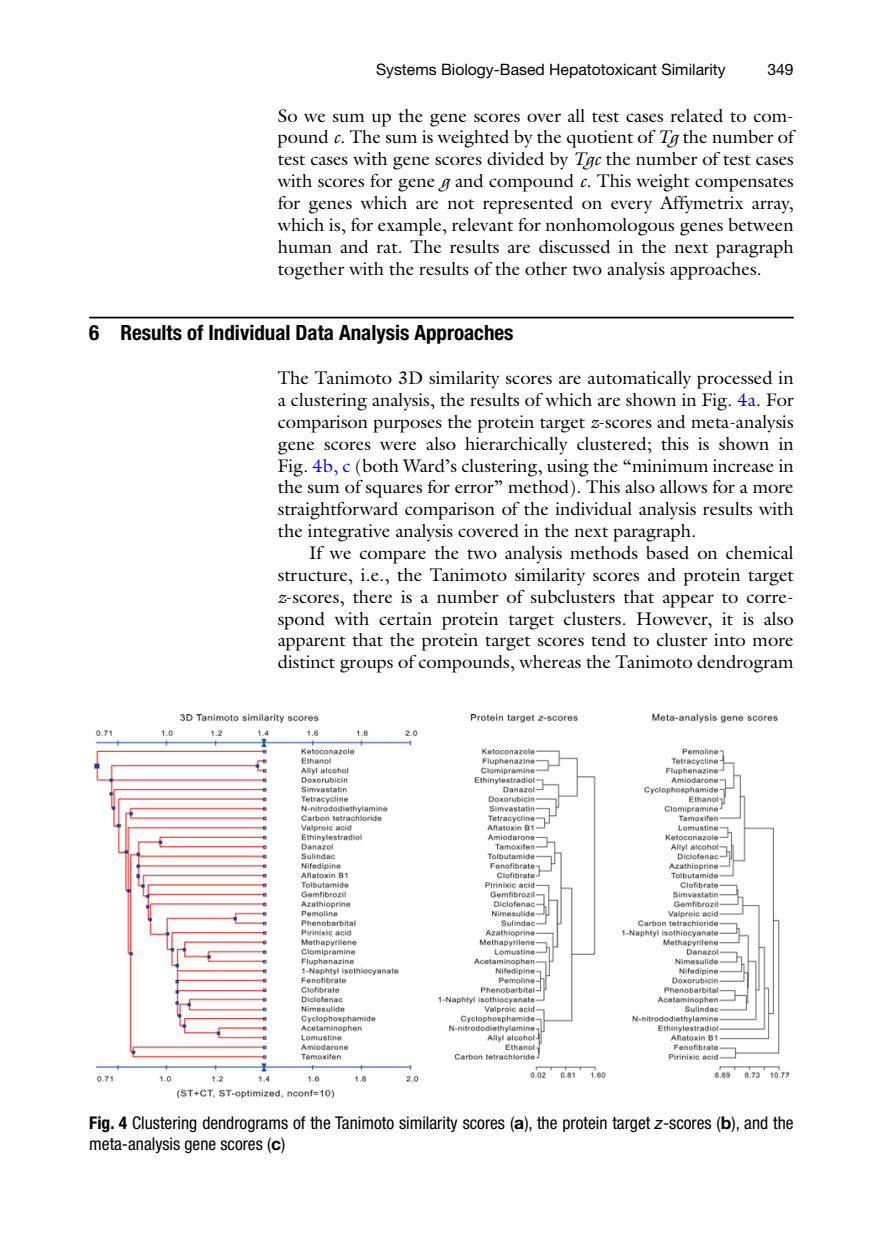
<style>
.page{position:relative;width:883px;height:1260px;background:#fff}
.page>*{position:absolute;margin:0;border:0;box-sizing:border-box;transform-origin:0 0}
.t1{font:700 condensed 21px "Kdddrb Bvrtbj Helvetica Neue";color:#000}
.t2{font:18.38px/21.9px "Gpgjnl Gjxlwr Galliard";color:#000;text-align:justify}
.t3{font:condensed 17.5px/21px "Rttgmc Wtmjcl Helvetica Neue";color:#000}
.t4{font:15.75px "Dbysxg Qfkhhd Helvetica Neue";color:#000}
.t5{font:15.75px "Ltwgkl Ljvxdt Helvetica Neue";color:#000}
.s1{font-family:"Rmpysj Jfsrks Galliard";font-style:italic}
.s2{color:#0000fa}
.s3{font-family:"Kdddrb Bvrtbj Helvetica Neue";font-weight:700}
.s4{font-family:"Ptptbj Msqffc Helvetica Neue";font-weight:700;font-stretch:normal}
.s5{font-family:"Xynnml Lrsbpd Helvetica Neue";font-style:italic;font-stretch:normal}
</style>
<div class="page">
<hr style="left:89px;top:317px;width:705px;height:1px;background:#000">
<img style="left:95px;top:715px;width:693px;height:382px">
<p class="t4" style="left:376px;top:60px;width:351px">Systems Biology-Based Hepatotoxicant Similarity</p>
<p class="t5" style="left:767px;top:60px;width:28px">349</p>
<p class="t2" style="left:278px;top:104px;width:517px">So we sum up the gene scores over all test cases related to com&shy;pound <span class="s1">c</span>. The sum is weighted by the quotient of <span class="s1">Tg</span> the number of test cases with gene scores divided by <span class="s1">Tgc</span> the number of test cases with scores for gene <span class="s1">g</span> and compound <span class="s1">c</span>. This weight compensates for genes which are not represented on every Affymetrix array, which is, for example, relevant for nonhomologous genes between human and rat. The results are discussed in the next paragraph together with the results of the other two analysis approaches.</p>
<p class="t1" style="left:89px;top:320px;width:426px">6 Results of Individual Data Analysis Approaches</p>
<p class="t2" style="left:278px;top:367px;width:517px">The Tanimoto 3D similarity scores are automatically processed in a clustering analysis, the results of which are shown in Fig. <span class="s2">4a</span>. For comparison purposes the protein target <span class="s1">z</span>-scores and meta-analysis gene scores were also hierarchically clustered; this is shown in Fig. <span class="s2">4b, c</span> (both Ward’s clustering, using the “minimum increase in the sum of squares for error” method). This also allows for a more straightforward comparison of the individual analysis results with the integrative analysis covered in the next paragraph.</p>
<p class="t2" style="left:278px;top:542px;width:517px;text-indent:31px">If we compare the two analysis methods based on chemical structure, i.e., the Tanimoto similarity scores and protein target <span class="s1">z</span>-scores, there is a number of subclusters that appear to corre&shy;spond with certain protein target clusters. However, it is also apparent that the protein target scores tend to cluster into more distinct groups of compounds, whereas the Tanimoto dendrogram</p>
<p class="t3" style="left:89px;top:1112px;width:706px"><span class="s3">Fig. 4</span> Clustering dendrograms of the Tanimoto similarity scores (<span class="s4">a</span>), the protein target <span class="s5">z</span>-scores (<span class="s4">b</span>), and the meta-analysis gene scores (<span class="s4">c</span>)</p>
</div>
